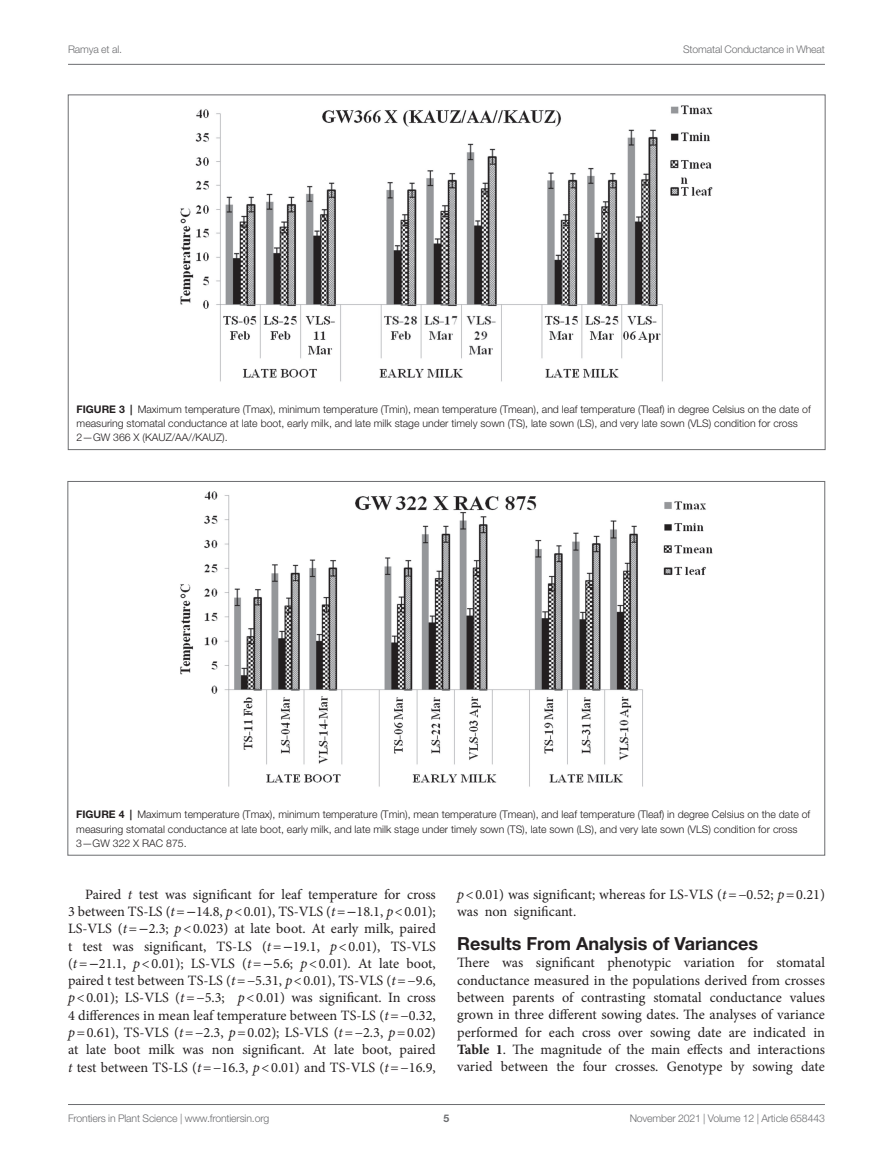
<style>
.page{position:relative;width:893px;height:1170px;background:#fff}
.page>*{position:absolute;margin:0;border:0;box-sizing:border-box;transform-origin:0 0}
.HEAD_2{font:700 18px "Helvetica Neue LT Std";color:#231f20}
.TEXT{font:14.25px/17.2px "Minion Pro";color:#231f20;text-align:justify}
.TEXT_FLUSH{font:14.25px/17.2px "Minion Pro";color:#231f20;text-align:justify}
.FIG_LEG{font:300 10.5px/14.2px "Helvetica Neue LT Std";color:#231f20}
.t1{font:300 10.5px "Helvetica Neue LT Std";letter-spacing:-.015em;color:#6c6d70}
.t2{font:700 10.5px "Helvetica Neue LT Std";color:#6c6d70}
.s1{font-weight:700}
.s2{font-style:italic}
.s3{font-family:"STIX General"}
</style>
<div class="page">
<hr style="left:68px;top:64px;width:757px;height:1px;background:#6c6d70">
<hr style="left:68px;top:1104px;width:757px;height:1px;background:#6c6d70">
<img style="left:180px;top:105px;width:533px;height:277px">
<img style="left:180px;top:491px;width:533px;height:296px">
<p class="t1" style="left:68px;top:42px;width:56px">Ramya et al.</p>
<p class="t1" style="left:683px;top:42px;width:143px">Stomatal Conductance in Wheat</p>
<p class="FIG_LEG" style="left:77px;top:401px;width:736px"><span class="s1">FIGURE 3 |</span> Maximum temperature (Tmax), minimum temperature (Tmin), mean temperature (Tmean), and leaf temperature (Tleaf) in degree Celsius on the date of measuring stomatal conductance at late boot, early milk, and late milk stage under timely sown (TS), late sown (LS), and very late sown (VLS) condition for cross<br>2—GW 366 X (KAUZ/AA//KAUZ).</p>
<p class="FIG_LEG" style="left:76px;top:807px;width:736px"><span class="s1">FIGURE 4 |</span> Maximum temperature (Tmax), minimum temperature (Tmin), mean temperature (Tmean), and leaf temperature (Tleaf) in degree Celsius on the date of measuring stomatal conductance at late boot, early milk, and late milk stage under timely sown (TS), late sown (LS), and very late sown (VLS) condition for cross<br>3—GW 322 X RAC 875.</p>
<p class="TEXT" style="left:68px;top:885px;width:369px;text-indent:17px">Paired <span class="s2">t</span> test was significant for leaf temperature for cross 3 between TS-LS (<span class="s2">t</span>=<span class="s3">−</span>14.8, <span class="s2">p</span>&lt;0.01), TS-VLS (<span class="s2">t</span>=<span class="s3">−</span>18.1, <span class="s2">p</span>&lt;0.01); LS-VLS (<span class="s2">t</span>=<span class="s3">−</span>2.3; <span class="s2">p</span>&lt;0.023) at late boot. At early milk, paired t test was significant, TS-LS (<span class="s2">t</span>=<span class="s3">−</span>19.1, <span class="s2">p</span>&lt;0.01), TS-VLS (<span class="s2">t</span>=<span class="s3">−</span>21.1, <span class="s2">p</span>&lt;0.01); LS-VLS (<span class="s2">t</span>=<span class="s3">−</span>5.6; <span class="s2">p</span>&lt;0.01). At late boot, paired t test between TS-LS (<span class="s2">t</span>=−5.31, <span class="s2">p</span>&lt;0.01), TS-VLS (<span class="s2">t</span>=−9.6, <span class="s2">p</span>&lt;0.01); LS-VLS (<span class="s2">t</span>=−5.3; <span class="s2">p</span>&lt;0.01) was significant. In cross 4 differences in mean leaf temperature between TS-LS (<span class="s2">t</span>=−0.32, <span class="s2">p</span>=0.61), TS-VLS (<span class="s2">t</span>=−2.3, <span class="s2">p</span>=0.02); LS-VLS (<span class="s2">t</span>=−2.3, <span class="s2">p</span>=0.02) at late boot milk was non significant. At late boot, paired <span class="s2">t</span> test between TS-LS (<span class="s2">t</span>=−16.3, <span class="s2">p</span>&lt;0.01) and TS-VLS (<span class="s2">t</span>=−16.9,</p>
<p class="TEXT" style="left:457px;top:885px;width:369px"><span class="s2">p</span>&lt;0.01) was significant; whereas for LS-VLS (<span class="s2">t</span>=−0.52; <span class="s2">p</span>=0.21) was non significant.</p>
<p class="HEAD_2" style="left:457px;top:932px;width:302px">Results From Analysis of Variances</p>
<p class="TEXT_FLUSH" style="left:457px;top:954px;width:369px">There was significant phenotypic variation for stomatal conductance measured in the populations derived from crosses between parents of contrasting stomatal conductance values grown in three different sowing dates. The analyses of variance performed for each cross over sowing date are indicated in <span class="s1">Table 1</span>. The magnitude of the main effects and interactions varied between the four crosses. Genotype by sowing date</p>
<p class="t1" style="left:68px;top:1111px;width:203px">Frontiers in Plant Science | www.frontiersin.org</p>
<p class="t2" style="left:444px;top:1111px;width:7px">5</p>
<p class="t1" style="left:630px;top:1111px;width:197px">November 2021 | Volume 12 | Article 658443</p>
</div>
